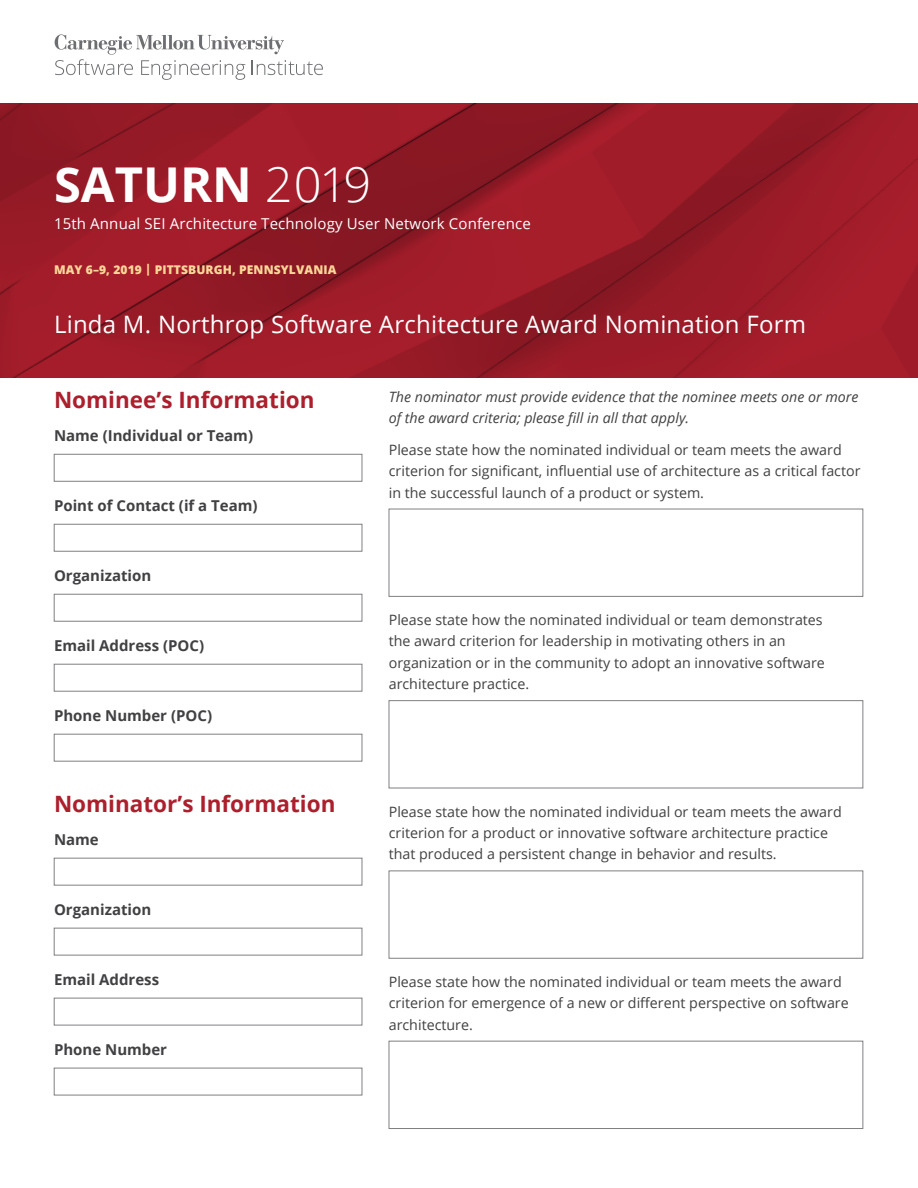
<style>
.page{position:relative;width:918px;height:1188px;background:#fff}
.page>*{position:absolute;margin:0;border:0;box-sizing:border-box;transform-origin:0 0}
.t1{font:700 48px "Open Sans";color:#fff}
.Secondary_Title{font:24px "Open Sans";letter-spacing:.01em;color:#fff}
.H3_Section_Title_14{font:700 22.5px "Open Sans";color:#ac1f2d}
.H3_Paragraph_Header{font:700 15px "Open Sans";color:#414042}
.t2{font:15px "Open Sans";letter-spacing:.01em;color:#fff}
.B1_Body_10_14{font:14.25px/21.3px "Open Sans";color:#414042}
.B1_Body_10_14-2{font:italic 14.25px/21.3px "Open Sans";color:#414042}
.t3{font:800 12px "Open Sans";letter-spacing:.01em;color:#ffd899}
.s1{font-weight:300}
</style>
<div class="page">
<div style="left:54px;top:454px;width:308px;height:27px;background:#fff;border:1px solid #807f83"></div>
<div style="left:54px;top:524px;width:308px;height:27px;background:#fff;border:1px solid #807f83"></div>
<div style="left:54px;top:594px;width:308px;height:27px;background:#fff;border:1px solid #807f83"></div>
<div style="left:54px;top:664px;width:308px;height:27px;background:#fff;border:1px solid #807f83"></div>
<div style="left:54px;top:734px;width:308px;height:27px;background:#fff;border:1px solid #807f83"></div>
<div style="left:54px;top:858px;width:308px;height:27px;background:#fff;border:1px solid #807f83"></div>
<div style="left:54px;top:928px;width:308px;height:27px;background:#fff;border:1px solid #807f83"></div>
<div style="left:54px;top:998px;width:308px;height:27px;background:#fff;border:1px solid #807f83"></div>
<div style="left:54px;top:1068px;width:308px;height:27px;background:#fff;border:1px solid #807f83"></div>
<div style="left:389px;top:509px;width:474px;height:88px;background:#fff;border:1px solid #807f83"></div>
<div style="left:389px;top:700px;width:474px;height:88px;background:#fff;border:1px solid #807f83"></div>
<div style="left:389px;top:1041px;width:474px;height:88px;background:#fff;border:1px solid #807f83"></div>
<svg style="left:55px;top:34px;width:268px;height:46px"></svg>
<svg style="left:0;top:104px;width:918px;height:274px;background:#9a1b27"></svg>
<p class="t1" style="left:54px;top:150px;width:319px">SATURN <span class="s1">2019</span></p>
<p class="t2" style="left:54px;top:213px;width:478px">15th Annual SEI Architecture Technology User Network Conference</p>
<p class="t3" style="left:54px;top:260px;width:284px">MAY 6–9, 2019 | PITTSBURGH, PENNSYLVANIA</p>
<p class="Secondary_Title" style="left:54px;top:308px;width:754px">Linda M. Northrop Software Architecture Award Nomination Form</p>
<p class="H3_Section_Title_14" style="left:54px;top:384px;width:262px">Nominee’s Information</p>
<p class="H3_Paragraph_Header" style="left:54px;top:425px;width:201px">Name (Individual or Team)</p>
<p class="H3_Paragraph_Header" style="left:54px;top:495px;width:205px">Point of Contact (if a Team)</p>
<p class="H3_Paragraph_Header" style="left:54px;top:565px;width:99px">Organization</p>
<p class="H3_Paragraph_Header" style="left:54px;top:635px;width:152px">Email Address (POC)</p>
<p class="H3_Paragraph_Header" style="left:54px;top:705px;width:160px">Phone Number (POC)</p>
<p class="H3_Section_Title_14" style="left:54px;top:788px;width:283px">Nominator’s Information</p>
<p class="H3_Paragraph_Header" style="left:54px;top:829px;width:46px">Name</p>
<p class="H3_Paragraph_Header" style="left:54px;top:899px;width:99px">Organization</p>
<p class="H3_Paragraph_Header" style="left:54px;top:969px;width:107px">Email Address</p>
<p class="H3_Paragraph_Header" style="left:54px;top:1039px;width:115px">Phone Number</p>
<p class="B1_Body_10_14-2" style="left:389px;top:385px;width:471px">The nominator must provide evidence that the nominee meets one or more of the award criteria; please fill in all that apply.</p>
<p class="B1_Body_10_14" style="left:389px;top:439px;width:473px">Please state how the nominated individual or team meets the award criterion for significant, influential use of architecture as a critical factor in the successful launch of a product or system.</p>
<p class="B1_Body_10_14" style="left:389px;top:609px;width:438px">Please state how the nominated individual or team demonstrates the award criterion for leadership in motivating others in an organization or in the community to adopt an innovative software architecture practice.</p>
<p class="B1_Body_10_14" style="left:389px;top:800px;width:454px">Please state how the nominated individual or team meets the award criterion for a product or innovative software architecture practice that produced a persistent change in behavior and results.</p>
<p class="B1_Body_10_14" style="left:389px;top:971px;width:461px">Please state how the nominated individual or team meets the award criterion for emergence of a new or different perspective on software architecture.</p>
</div>
